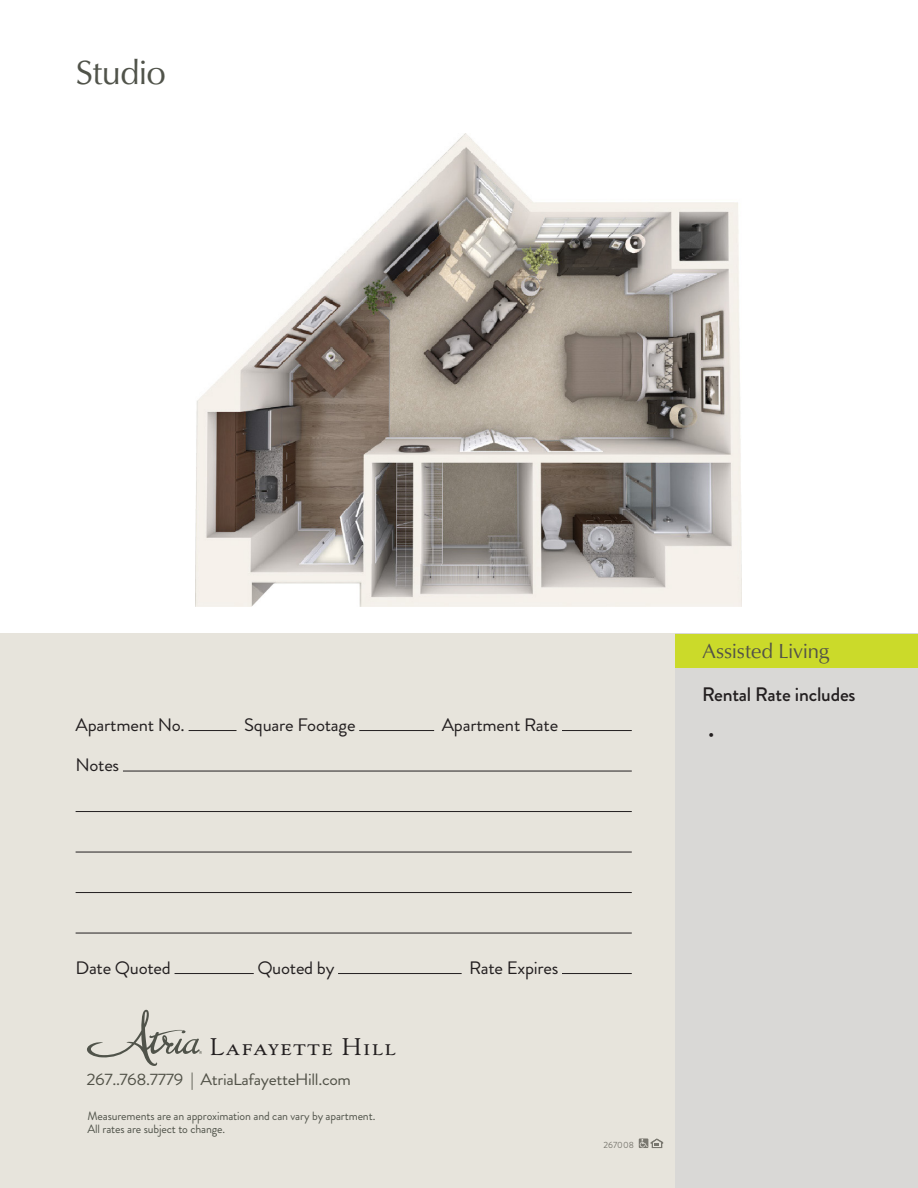
<style>
.page{position:relative;width:918px;height:1188px;background:#fff}
.page>*{position:absolute;margin:0;border:0;box-sizing:border-box;transform-origin:0 0}
.t1{font:34.5px "Classico URW";letter-spacing:-.02em;color:#50534a}
.t2{font:24px "Goudy Std";letter-spacing:.05em;color:#231f20;scale:1.07 1}
.t3{font:21px "Classico URW";color:#525248}
.t4{font:500 19.5px "Brandon Grotesque";letter-spacing:-.01em;color:#231f20}
.t5{font:18px "Brandon Grotesque";letter-spacing:-.015em;color:#231f20;scale:1.04 1}
.t6{font:18px "Brandon Grotesque";letter-spacing:-.015em;color:#231f20}
.t7{font:16.5px "Brandon Grotesque";letter-spacing:-.02em;color:#525248;scale:1.07 1}
.t8{font:12px/13.5px "Brandon Grotesque";letter-spacing:-.01em;color:#50534a}
.t9{font:9px "Brandon Grotesque";color:#79776f}
</style>
<div class="page">
<div style="left:0;top:634px;width:918px;height:554px;background:#e7e4dc"></div>
<div style="left:675px;top:634px;width:243px;height:554px;background:#d9d8d6"></div>
<hr style="left:189px;top:730px;width:48px;height:1px;background:#231f20">
<hr style="left:359px;top:730px;width:75px;height:1px;background:#231f20">
<hr style="left:562px;top:730px;width:70px;height:1px;background:#231f20">
<hr style="left:123px;top:771px;width:509px;height:1px;background:#231f20">
<hr style="left:76px;top:811px;width:556px;height:1px;background:#231f20">
<hr style="left:76px;top:852px;width:556px;height:1px;background:#231f20">
<hr style="left:76px;top:892px;width:556px;height:1px;background:#231f20">
<hr style="left:76px;top:933px;width:556px;height:1px;background:#231f20">
<hr style="left:175px;top:973px;width:79px;height:1px;background:#231f20">
<hr style="left:338px;top:973px;width:124px;height:1px;background:#231f20">
<hr style="left:562px;top:973px;width:70px;height:1px;background:#231f20">
<div style="left:675px;top:634px;width:243px;height:33px;background:#cbda2a"></div>
<svg style="left:639px;top:1138px;width:24px;height:10px"></svg>
<img style="left:196px;top:134px;width:546px;height:472px">
<svg style="left:87px;top:1010px;width:115px;height:56px"></svg>
<h1 class="t1" style="left:76px;top:50px;width:92px">Studio</h1>
<h3 class="t5" style="left:76px;top:712px;width:107px">Apartment No.</h3>
<h3 class="t5" style="left:244px;top:712px;width:109px">Square Footage</h3>
<h3 class="t5" style="left:442px;top:712px;width:114px">Apartment Rate</h3>
<h3 class="t5" style="left:76px;top:753px;width:44px">Notes</h3>
<h3 class="t3" style="left:702px;top:638px;width:129px">Assisted Living</h3>
<h3 class="t4" style="left:702px;top:681px;width:155px">Rental Rate includes</h3>
<h3 class="t6" style="left:708px;top:721px;width:8px">•</h3>
<h3 class="t5" style="left:76px;top:955px;width:93px">Date Quoted</h3>
<h3 class="t5" style="left:257px;top:955px;width:76px">Quoted by</h3>
<h3 class="t5" style="left:469px;top:955px;width:87px">Rate Expires</h3>
<h2 class="t2" style="left:210px;top:1032px;width:175px">Lafayette Hill</h2>
<h3 class="t7" style="left:86px;top:1068px;width:249px">267..768.7779 | AtriaLafayetteHill.com</h3>
<p class="t8" style="left:87px;top:1109px;width:289px">Measurements are an approximation and can vary by apartment.<br>All rates are subject to change.</p>
<p class="t9" style="left:604px;top:1139px;width:32px">267008</p>
</div>
